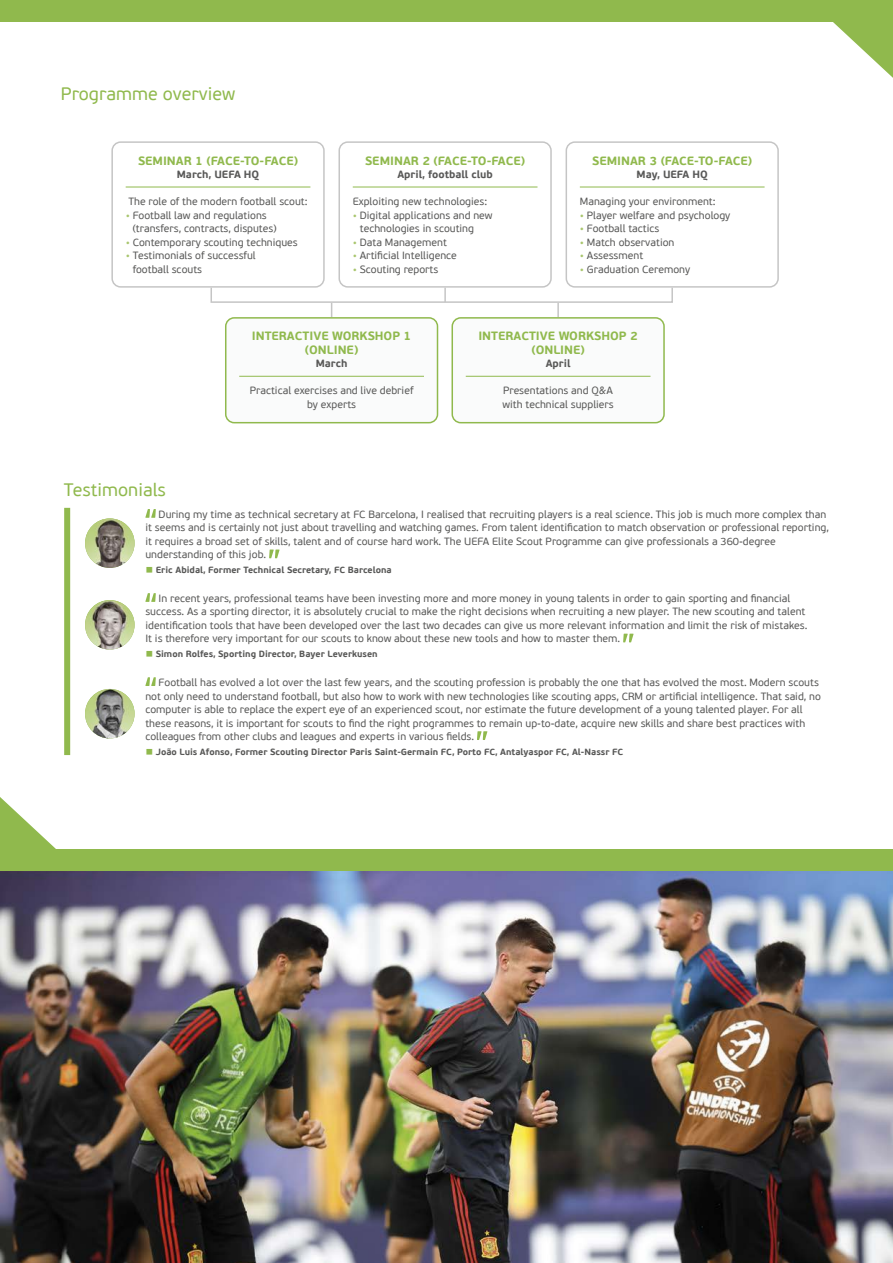
<style>
.page{position:relative;width:893px;height:1263px;background:#fff}
.page>*{position:absolute;margin:0;border:0;box-sizing:border-box;transform-origin:0 0}
.C-H3{font:18px "PF Beau Sans Pro";color:#90b94d}
.C-H4{font:700 12px/13.5px "PF Beau Sans Pro";color:#90b94d;text-align:center}
.C-H4-2{font:10.5px/13.5px "PF Beau Sans Pro";color:#585857}
.C-H4-3{font:700 10.5px "PF Beau Sans Pro";color:#585857}
.t1{font:700 9px "PF Beau Sans Pro";color:#585857}
.s1{color:#a9c66e}
.s2{font-weight:400;color:#90b94d}
</style>
<div class="page">
<div style="left:0;top:0;width:893px;height:21px;background:#90b94d"></div>
<svg style="left:145px;top:509px;width:11px;height:9px"></svg>
<svg style="left:269px;top:549px;width:10px;height:9px"></svg>
<svg style="left:145px;top:593px;width:11px;height:9px"></svg>
<svg style="left:623px;top:634px;width:10px;height:8px"></svg>
<svg style="left:145px;top:677px;width:11px;height:9px"></svg>
<svg style="left:477px;top:731px;width:10px;height:9px"></svg>
<div style="left:64px;top:508px;width:6px;height:247px;background:#90b94d"></div>
<img style="left:85px;top:518px;width:50px;height:50px;border-radius:25px">
<img style="left:85px;top:600px;width:50px;height:50px;border-radius:25px">
<img style="left:85px;top:689px;width:50px;height:49px;border-radius:25px">
<svg style="left:832px;top:21px;width:61px;height:57px"></svg>
<img style="left:0;top:871px;width:893px;height:392px">
<div style="left:0;top:850px;width:893px;height:21px;background:#90b94d"></div>
<svg style="left:0;top:797px;width:61px;height:53px"></svg>
<svg style="left:557px;top:303px;width:2px;height:14px"></svg>
<div style="left:452px;top:318px;width:212px;height:105px;background:#fafbfb;border-radius:9px"></div>
<hr style="left:466px;top:376px;width:184px;height:1px;background:#90b94d">
<div style="left:451px;top:317px;width:214px;height:106px;border:2px solid #90b94d;border-radius:9px"></div>
<hr style="left:126px;top:187px;width:184px;height:1px;background:#90b94d">
<div style="left:111px;top:141px;width:214px;height:147px;border:2px solid #c5c5c5;border-radius:9px"></div>
<svg style="left:331px;top:303px;width:1px;height:14px"></svg>
<div style="left:226px;top:318px;width:211px;height:105px;background:#fafbfb;border-radius:9px"></div>
<hr style="left:239px;top:376px;width:185px;height:1px;background:#90b94d">
<div style="left:225px;top:317px;width:213px;height:106px;border:2px solid #90b94d;border-radius:9px"></div>
<hr style="left:580px;top:187px;width:185px;height:1px;background:#90b94d">
<div style="left:566px;top:141px;width:213px;height:147px;border:2px solid #c5c5c5;border-radius:9px"></div>
<hr style="left:353px;top:187px;width:184px;height:1px;background:#90b94d">
<div style="left:338px;top:141px;width:214px;height:147px;border:2px solid #c5c5c5;border-radius:9px"></div>
<div style="left:210px;top:287px;width:463px;height:16px;border:2px solid #c5c5c5"></div>
<svg style="left:444px;top:288px;width:2px;height:14px"></svg>
<p class="C-H3" style="left:61px;top:83px;width:176px">Programme overview</p>
<p class="C-H4" style="left:138px;top:154px;width:162px">SEMINAR 1 (FACE-TO-FACE)</p>
<p class="C-H4-3" style="left:177px;top:168px;width:84px">March, UEFA HQ</p>
<p class="C-H4-2" style="left:129px;top:195px;width:181px">The role of the modern football scout:</p>
<p class="C-H4-2" style="left:133px;top:208px;width:145px;text-indent:-7px"><span class="s1">•</span> Football law and regulations (transfers, contracts, disputes)</p>
<p class="C-H4-2" style="left:126px;top:235px;width:174px"><span class="s1">•</span> Contemporary scouting techniques</p>
<p class="C-H4-2" style="left:133px;top:249px;width:125px;text-indent:-7px"><span class="s1">•</span> Testimonials of successful football scouts</p>
<p class="C-H4" style="left:365px;top:154px;width:162px">SEMINAR 2 (FACE-TO-FACE)</p>
<p class="C-H4-3" style="left:397px;top:168px;width:97px">April, football club</p>
<p class="C-H4-2" style="left:353px;top:195px;width:136px">Exploiting new technologies:</p>
<p class="C-H4-2" style="left:360px;top:208px;width:134px;text-indent:-7px"><span class="s1">•</span> Digital applications and new technologies in scouting</p>
<p class="C-H4-2" style="left:353px;top:235px;width:96px"><span class="s1">•</span> Data Management</p>
<p class="C-H4-2" style="left:353px;top:249px;width:106px"><span class="s1">•</span> Artificial Intelligence</p>
<p class="C-H4-2" style="left:353px;top:262px;width:87px"><span class="s1">•</span> Scouting reports</p>
<p class="C-H4" style="left:592px;top:154px;width:162px">SEMINAR 3 (FACE-TO-FACE)</p>
<p class="C-H4-3" style="left:637px;top:168px;width:73px">May, UEFA HQ</p>
<p class="C-H4-2" style="left:580px;top:195px;width:137px">Managing your environment:</p>
<p class="C-H4-2" style="left:580px;top:208px;width:152px"><span class="s1">•</span> Player welfare and psychology</p>
<p class="C-H4-2" style="left:580px;top:222px;width:81px"><span class="s1">•</span> Football tactics</p>
<p class="C-H4-2" style="left:580px;top:235px;width:96px"><span class="s1">•</span> Match observation</p>
<p class="C-H4-2" style="left:580px;top:249px;width:65px"><span class="s1">•</span> Assessment</p>
<p class="C-H4-2" style="left:580px;top:262px;width:112px"><span class="s1">•</span> Graduation Ceremony</p>
<p class="C-H4" style="left:252px;top:330px;width:161px">INTERACTIVE WORKSHOP 1 (ONLINE)</p>
<p class="C-H4-3" style="left:316px;top:357px;width:33px">March</p>
<p class="C-H4-2" style="left:250px;top:384px;width:165px;text-align:center">Practical exercises and live debrief by experts</p>
<p class="C-H4" style="left:478px;top:330px;width:161px">INTERACTIVE WORKSHOP 2 (ONLINE)</p>
<p class="C-H4-3" style="left:546px;top:357px;width:26px">April</p>
<p class="C-H4-2" style="left:502px;top:384px;width:113px">Presentations and Q&amp;A with technical suppliers</p>
<p class="C-H3" style="left:64px;top:479px;width:104px">Testimonials</p>
<p class="C-H4-2" style="left:145px;top:508px;width:685px;text-indent:13px">During my time as technical secretary at FC Barcelona, I realised that recruiting players is a real science. This job is much more complex than it seems and is certainly not just about travelling and watching games. From talent identification to match observation or professional reporting, it requires a broad set of skills, talent and of course hard work. The UEFA Elite Scout Programme can give professionals a 360-degree understanding of this job.</p>
<p class="t1" style="left:145px;top:565px;width:248px"><span class="s2">■</span> Eric Abidal, Former Technical Secretary, FC Barcelona</p>
<p class="C-H4-2" style="left:145px;top:592px;width:663px;text-indent:13px">In recent years, professional teams have been investing more and more money in young talents in order to gain sporting and financial success. As a sporting director, it is absolutely crucial to make the right decisions when recruiting a new player. The new scouting and talent identification tools that have been developed over the last two decades can give us more relevant information and limit the risk of mistakes.<br>It is therefore very important for our scouts to know about these new tools and how to master them.</p>
<p class="t1" style="left:145px;top:649px;width:234px"><span class="s2">■</span> Simon Rolfes, Sporting Director, Bayer Leverkusen</p>
<p class="C-H4-2" style="left:145px;top:676px;width:677px;text-indent:13px">Football has evolved a lot over the last few years, and the scouting profession is probably the one that has evolved the most. Modern scouts not only need to understand football, but also how to work with new technologies like scouting apps, CRM or artificial intelligence. That said, no computer is able to replace the expert eye of an experienced scout, nor estimate the future development of a young talented player. For all these reasons, it is important for scouts to find the right programmes to remain up-to-date, acquire new skills and share best practices with colleagues from other clubs and leagues and experts in various fields.</p>
<p class="t1" style="left:145px;top:746px;width:479px"><span class="s2">■</span> João Luis Afonso, Former Scouting Director Paris Saint-Germain FC, Porto FC, Antalyaspor FC, Al-Nassr FC</p>
</div>
